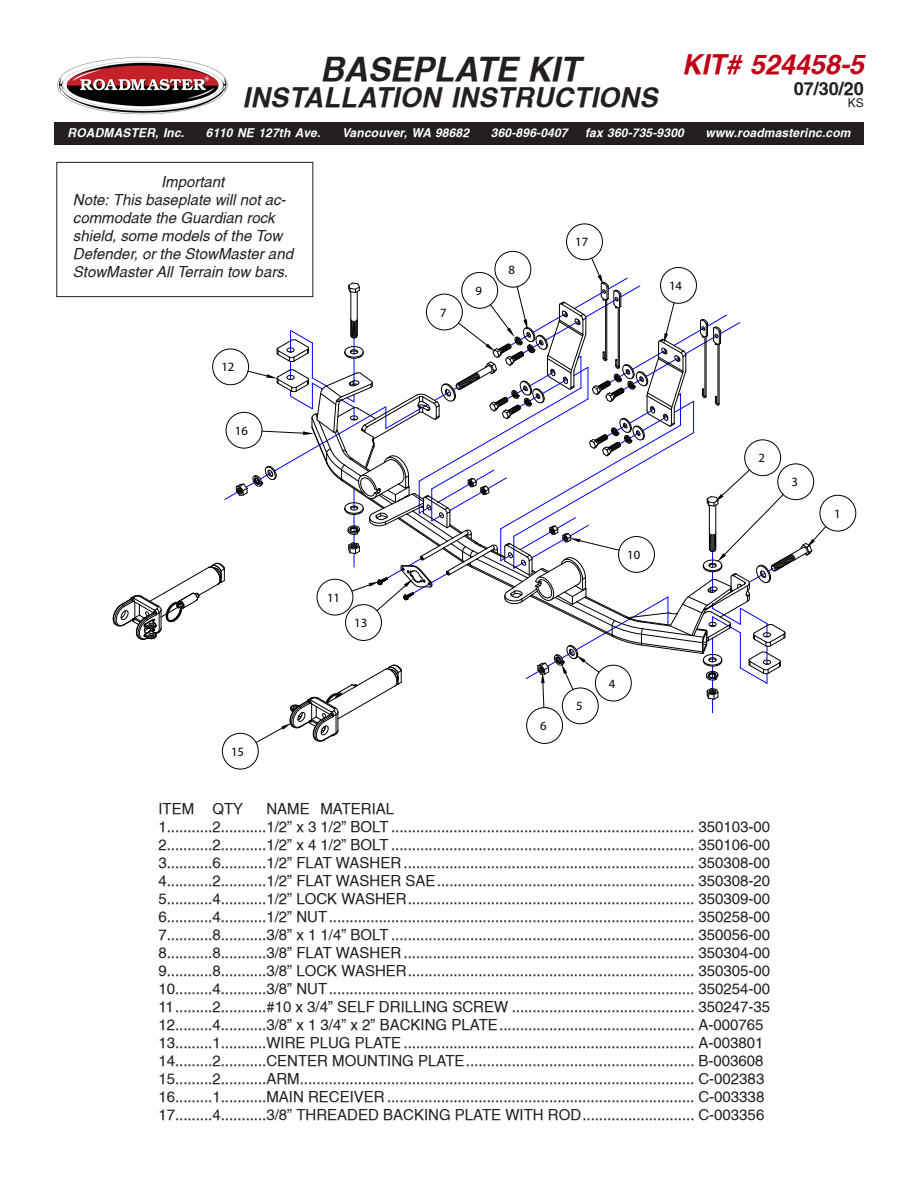
<style>
.page{position:relative;width:918px;height:1188px;background:#fff}
.page>*{position:absolute;margin:0;border:0;box-sizing:border-box;transform-origin:0 0}
.t1{font:italic 700 33px "Switzerland";color:#231f20}
.t2{font:italic 700 27px "Switzerland";letter-spacing:.015em;color:#231f20}
.t3{font:italic 700 27px "Switzerland";color:#bf0015}
.t4{font:700 18px "Switzerland";color:#231f20}
.t5{font:15px "Switzerland";color:#231f20}
.t6{font:italic 15px/18px "Switzerland";color:#231f20}
.t7{font:12.6px "Myriad Pro";color:#000}
.t8{font:italic 700 12px "Switzerland";letter-spacing:.015em;color:#fff}
.t9{font:12px "Switzerland";color:#231f20}
</style>
<div class="page">
<div style="left:56px;top:162px;width:257px;height:135px;border:1px solid #231f20"></div>
<div style="left:54px;top:122px;width:810px;height:23px;background:#231f20"></div>
<img style="left:57px;top:56px;width:171px;height:59px">
<div style="left:819px;top:495px;width:37px;height:37px;border:1px solid #000;border-radius:50%"></div>
<div style="left:566px;top:223px;width:37px;height:37px;border:1px solid #000;border-radius:50%"></div>
<div style="left:494px;top:251px;width:37px;height:37px;border:1px solid #000;border-radius:50%"></div>
<div style="left:222px;top:733px;width:37px;height:37px;border:1px solid #000;border-radius:50%"></div>
<svg style="left:112px;top:257px;width:715px;height:487px"></svg>
<div style="left:461px;top:272px;width:37px;height:37px;border:1px solid #000;border-radius:50%"></div>
<h1 class="t1" style="left:320px;top:50px;width:261px">BASEPLATE KIT</h1>
<h2 class="t2" style="left:243px;top:82px;width:417px">INSTALLATION INSTRUCTIONS</h2>
<h2 class="t3" style="left:682px;top:49px;width:184px">KIT# 524458-5</h2>
<p class="t4" style="left:794px;top:78px;width:72px">07/30/20</p>
<p class="t9" style="left:848px;top:96px;width:18px">KS</p>
<p class="t8" style="left:68px;top:125px;width:118px">ROADMASTER, Inc.</p>
<p class="t8" style="left:206px;top:125px;width:116px">6110 NE 127th Ave.</p>
<p class="t8" style="left:342px;top:125px;width:129px">Vancouver, WA 98682</p>
<p class="t8" style="left:491px;top:125px;width:78px">360-896-0407</p>
<p class="t8" style="left:585px;top:125px;width:100px">fax 360-735-9300</p>
<p class="t8" style="left:706px;top:125px;width:146px">www.roadmasterinc.com</p>
<p class="t6" style="left:161px;top:172px;width:65px">Important</p>
<p class="t6" style="left:73px;top:190px;width:222px">Note: This baseplate will not ac&shy;commodate the Guardian rock shield, some models of the Tow<br>Defender, or the StowMaster and<br>StowMaster All Terrain tow bars.</p>
<p class="t7" style="left:221px;top:359px;width:15px">12</p>
<p class="t7" style="left:235px;top:423px;width:15px">16</p>
<p class="t7" style="left:440px;top:305px;width:8px">7</p>
<p class="t7" style="left:476px;top:283px;width:8px">9</p>
<p class="t7" style="left:509px;top:262px;width:8px">8</p>
<p class="t7" style="left:575px;top:234px;width:15px">17</p>
<p class="t7" style="left:669px;top:278px;width:15px">14</p>
<p class="t7" style="left:758px;top:450px;width:8px">2</p>
<p class="t7" style="left:791px;top:474px;width:8px">3</p>
<p class="t7" style="left:231px;top:744px;width:15px">15</p>
<p class="t7" style="left:327px;top:590px;width:15px">11</p>
<p class="t7" style="left:354px;top:615px;width:15px">13</p>
<p class="t7" style="left:627px;top:547px;width:15px">10</p>
<p class="t7" style="left:540px;top:718px;width:8px">6</p>
<p class="t7" style="left:576px;top:698px;width:8px">5</p>
<p class="t7" style="left:609px;top:676px;width:8px">4</p>
<p class="t5" style="left:158px;top:800px;width:86px">ITEM QTY</p>
<p class="t5" style="left:266px;top:800px;width:129px">NAME MATERIAL</p>
<p class="t5" style="left:158px;top:818px;width:613px">1...........2...........1/2” x 3 1/2” BOLT ......................................................................... 350103-00</p>
<p class="t5" style="left:158px;top:836px;width:613px">2...........2...........1/2” x 4 1/2” BOLT ......................................................................... 350106-00</p>
<p class="t5" style="left:158px;top:854px;width:613px">3...........6...........1/2” FLAT WASHER ...................................................................... 350308-00</p>
<p class="t5" style="left:158px;top:872px;width:613px">4...........2...........1/2” FLAT WASHER SAE.............................................................. 350308-20</p>
<p class="t5" style="left:158px;top:890px;width:613px">5...........4...........1/2” LOCK WASHER..................................................................... 350309-00</p>
<p class="t5" style="left:158px;top:908px;width:613px">6...........4...........1/2” NUT........................................................................................ 350258-00</p>
<p class="t5" style="left:158px;top:926px;width:613px">7...........8...........3/8” x 1 1/4” BOLT ......................................................................... 350056-00</p>
<p class="t5" style="left:158px;top:944px;width:613px">8...........8...........3/8” FLAT WASHER ...................................................................... 350304-00</p>
<p class="t5" style="left:158px;top:962px;width:613px">9...........8...........3/8” LOCK WASHER..................................................................... 350305-00</p>
<p class="t5" style="left:158px;top:980px;width:613px">10.........4...........3/8” NUT........................................................................................ 350254-00</p>
<p class="t5" style="left:158px;top:998px;width:613px">11.........2...........#10 x 3/4” SELF DRILLING SCREW ............................................ 350247-35</p>
<p class="t5" style="left:158px;top:1016px;width:607px">12.........4...........3/8” x 1 3/4” x 2” BACKING PLATE............................................... A-000765</p>
<p class="t5" style="left:158px;top:1034px;width:607px">13.........1...........WIRE PLUG PLATE ...................................................................... A-003801</p>
<p class="t5" style="left:158px;top:1052px;width:607px">14.........2...........CENTER MOUNTING PLATE....................................................... B-003608</p>
<p class="t5" style="left:158px;top:1070px;width:607px">15.........2...........ARM............................................................................................... C-002383</p>
<p class="t5" style="left:158px;top:1088px;width:607px">16.........1...........MAIN RECEIVER .......................................................................... C-003338</p>
<p class="t5" style="left:158px;top:1106px;width:607px">17.........4...........3/8” THREADED BACKING PLATE WITH ROD........................... C-003356</p>
<p class="t7" style="left:834px;top:506px;width:8px">1</p>
</div>
